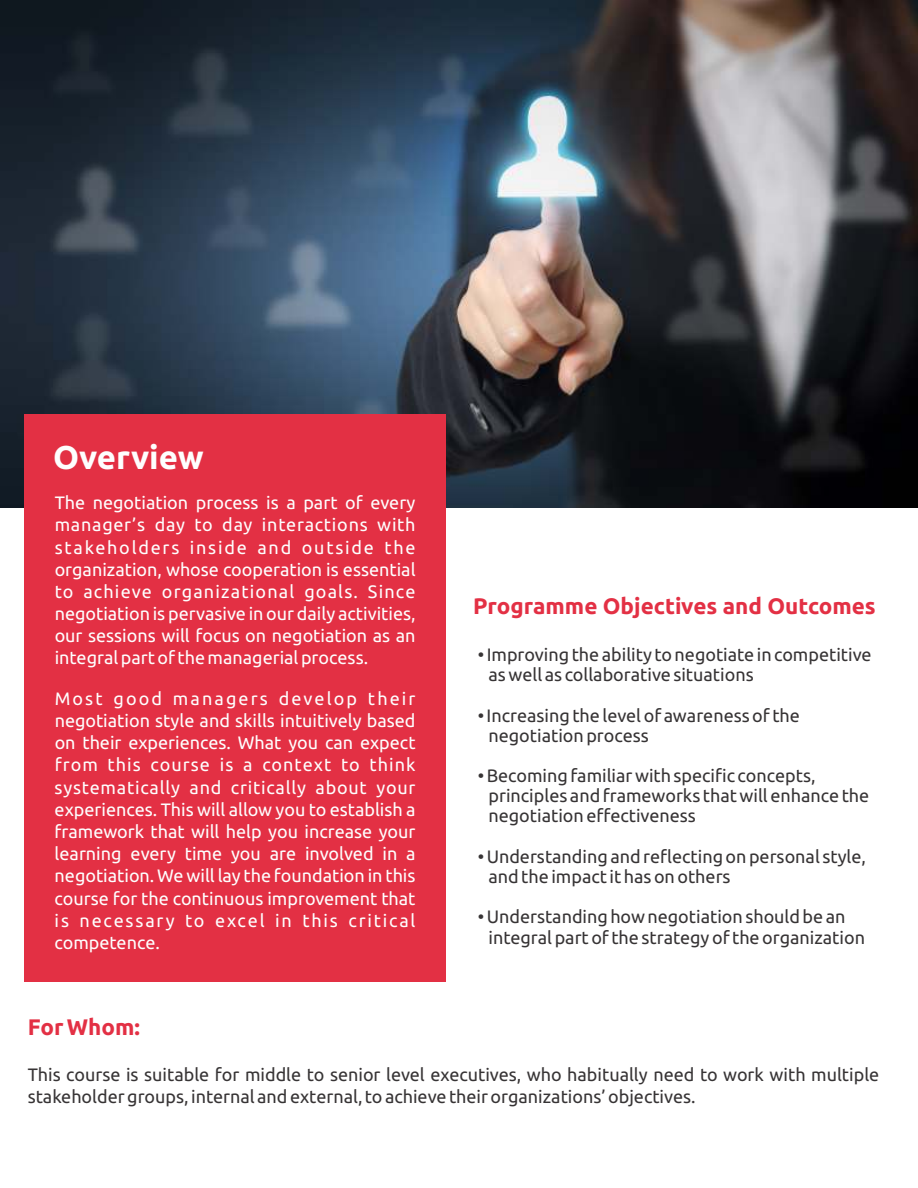
<style>
.page{position:relative;width:918px;height:1188px;background:#fff}
.page>*{position:absolute;margin:0;border:0;box-sizing:border-box;transform-origin:0 0}
.t1{font:700 33px "Ubuntu";color:#fefefe}
.t2{font:700 22.5px "Ubuntu";color:#e33044}
.t3{font:18px/22.2px "Ubuntu";color:#fefefe;text-align:justify}
.t4{font:18px/20.2px "Ubuntu";color:#373435}
</style>
<div class="page">
<img style="left:0;top:0;width:918px;height:507px">
<div style="left:24px;top:414px;width:422px;height:568px;background:#e33044"></div>
<h1 class="t1" style="left:53px;top:444px;width:152px">Overview</h1>
<p class="t3" style="left:55px;top:493px;width:362px">The negotiation process is a part of every manager’s day to day interactions with stakeholders inside and outside the organization, whose cooperation is essential to achieve organizational goals. Since negotiation is pervasive in our daily activities, our sessions will focus on negotiation as an integral part of the managerial process.</p>
<p class="t3" style="left:55px;top:688px;width:362px">Most good managers develop their negotiation style and skills intuitively based on their experiences. What you can expect from this course is a context to think systematically and critically about your experiences. This will allow you to establish a framework that will help you increase your learning every time you are involved in a negotiation. We will lay the foundation in this course for the continuous improvement that is necessary to excel in this critical competence.</p>
<p class="t2" style="left:28px;top:1017px;width:114px">For Whom:</p>
<p class="t2" style="left:473px;top:596px;width:404px">Programme Objectives and Outcomes</p>
<p class="t4" style="left:478px;top:646px;width:395px">• Improving the ability to negotiate in competitive</p>
<p class="t4" style="left:489px;top:666px;width:267px">as well as collaborative situations</p>
<p class="t4" style="left:478px;top:706px;width:324px">• Increasing the level of awareness of the</p>
<p class="t4" style="left:489px;top:726px;width:162px">negotiation process</p>
<p class="t4" style="left:489px;top:767px;width:382px;text-indent:-11px">• Becoming familiar with specific concepts, principles and frameworks that will enhance the</p>
<p class="t4" style="left:488px;top:807px;width:209px">negotiation effectiveness</p>
<p class="t4" style="left:489px;top:847px;width:379px;text-indent:-11px">• Understanding and reflecting on personal style, and the impact it has on others</p>
<p class="t4" style="left:489px;top:908px;width:378px;text-indent:-11px">• Understanding how negotiation should be an integral part of the strategy of the organization</p>
<p class="t4" style="left:28px;top:1064px;width:853px;line-height:22.2px">This course is suitable for middle to senior level executives, who habitually need to work with multiple stakeholder groups, internal and external, to achieve their organizations’ objectives.</p>
</div>
